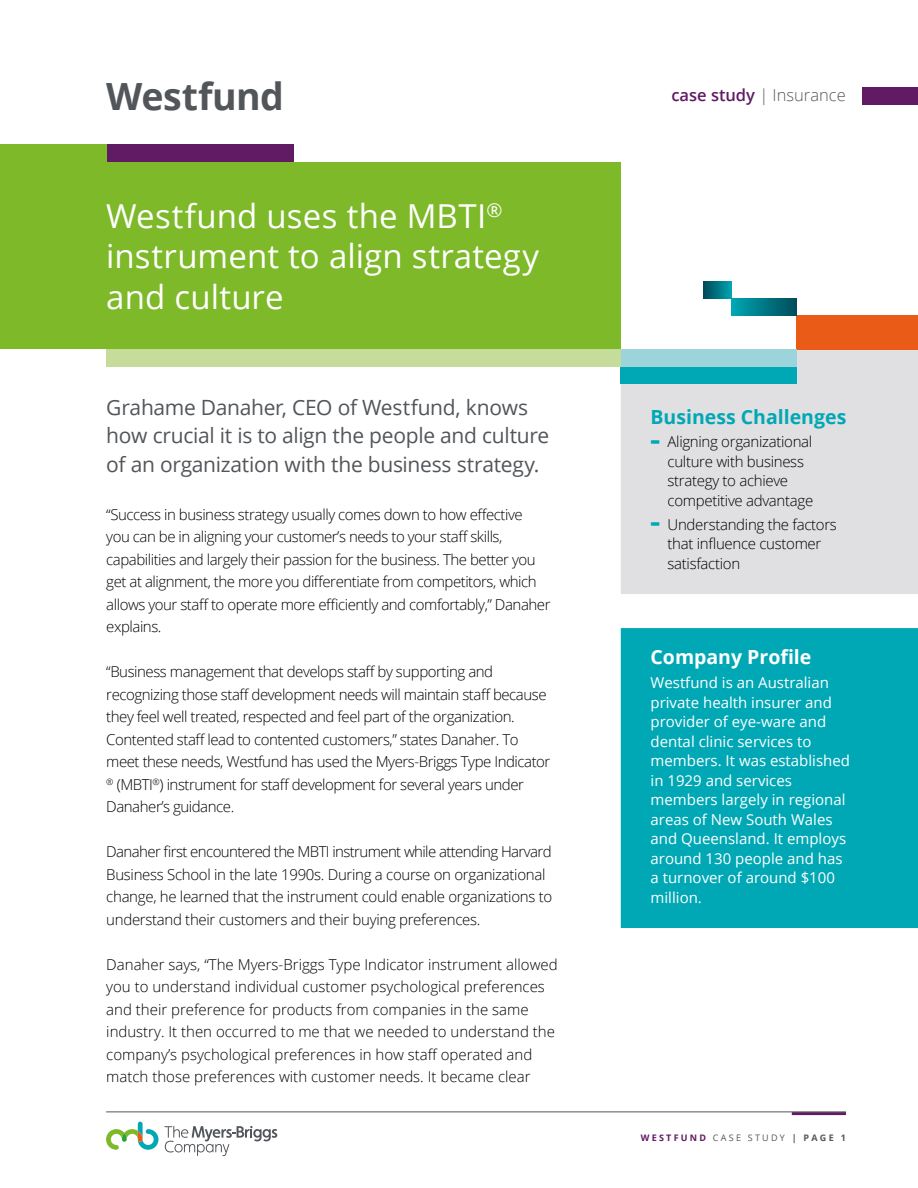
<style>
.page{position:relative;width:918px;height:1188px;background:#fff}
.page>*{position:absolute;margin:0;border:0;box-sizing:border-box;transform-origin:0 0}
.t1{font:700 37.5px "Open Sans";letter-spacing:-.01em;color:#52565a}
.t2{font:33px/40.3px "Open Sans";letter-spacing:.005em;color:#fff}
.t3{font:21px/28.5px "Open Sans";letter-spacing:-.015em;color:#52565a}
.t4{font:700 19.5px "Open Sans";color:#00a8b5}
.t5{font:700 19.5px "Open Sans";color:#fff}
.t6{font:300 16.5px "Open Sans";color:#575756}
.t7{font:300 15px/22.5px "Open Sans";letter-spacing:-.03em;color:#000}
.t8{font:300 15px/22.5px "Open Sans";color:#000}
.t9{font:15px/19.5px "Open Sans";color:#fff}
.t10{font:9px "Open Sans";letter-spacing:.25em;color:#575756}
.s1{font-weight:600;color:#611a64}
.s2{font-weight:800;font-size:22.5px;color:#00a8b5}
.s3{font-weight:700;color:#611a64}
.s4{font-weight:700}
</style>
<div class="page">
<hr style="left:792px;top:1112px;width:54px;height:3px;background:#611a64">
<hr style="left:106px;top:1112px;width:740px;height:1px;background:#52565a">
<svg style="left:106px;top:1122px;width:52px;height:28px"></svg>
<svg style="left:164px;top:1126px;width:113px;height:30px"></svg>
<div style="left:621px;top:349px;width:297px;height:245px;background:#e0dfe1"></div>
<div style="left:621px;top:628px;width:297px;height:300px;background:#00a8b5"></div>
<div style="left:0;top:162px;width:621px;height:187px;background:#7db928"></div>
<div style="left:621px;top:366px;width:176px;height:17px;background:#00a8b5"></div>
<div style="left:797px;top:315px;width:121px;height:34px;background:#ea5b18"></div>
<div style="left:732px;top:298px;width:65px;height:17px;background:linear-gradient(to right,#00a5b2,#004b59)"></div>
<div style="left:704px;top:281px;width:28px;height:17px;background:linear-gradient(to right,#004b59,#00a0ad)"></div>
<div style="left:621px;top:349px;width:176px;height:17px;background:#9cd4dc"></div>
<div style="left:106px;top:350px;width:515px;height:17px;background:#c6dc9b"></div>
<div style="left:106px;top:145px;width:187px;height:17px;background:#611a64"></div>
<div style="left:0;top:145px;width:106px;height:48px;background:#7db928"></div>
<div style="left:863px;top:87px;width:55px;height:17px;background:#611a64"></div>
<h1 class="t1" style="left:106px;top:70px;width:179px">Westfund</h1>
<p class="t6" style="left:671px;top:84px;width:176px"><span class="s1">case study</span> | Insurance</p>
<h2 class="t2" style="left:106px;top:195px;width:434px">Westfund uses the MBTI<sup>® </sup>instrument to align strategy and culture</h2>
<h3 class="t3" style="left:106px;top:392px;width:445px">Grahame Danaher, CEO of Westfund, knows how crucial it is to align the people and culture of an organization with the business strategy.</h3>
<p class="t7" style="left:106px;top:503px;width:446px">“Success in business strategy usually comes down to how effective<br>you can be in aligning your customer’s needs to your staff skills, capabilities and largely their passion for the business. The better you get at alignment, the more you differentiate from competitors, which allows your staff to operate more efficiently and comfortably,” Danaher explains.</p>
<p class="t7" style="left:106px;top:660px;width:446px">“Business management that develops staff by supporting and recognizing those staff development needs will maintain staff because they feel well treated, respected and feel part of the organization.<br>Contented staff lead to contented customers,” states Danaher. To meet these needs, Westfund has used the Myers-Briggs Type Indicator <sup>®</sup> (MBTI<sup>®</sup>) instrument for staff development for several years under Danaher’s guidance.</p>
<p class="t7" style="left:106px;top:840px;width:447px">Danaher first encountered the MBTI instrument while attending Harvard Business School in the late 1990s. During a course on organizational change, he learned that the instrument could enable organizations to understand their customers and their buying preferences.</p>
<p class="t8" style="left:106px;top:953px;width:453px">Danaher says, “The Myers-Briggs Type Indicator instrument allowed you to understand individual customer psychological preferences and their preference for products from companies in the same industry. It then occurred to me that we needed to understand the company’s psychological preferences in how staff operated and match those preferences with customer needs. It became clear</p>
<h3 class="t4" style="left:651px;top:403px;width:197px">Business Challenges</h3>
<p class="t7" style="left:668px;top:432px;width:147px;line-height:19.5px;text-indent:-17px"><span class="s2">-</span> Aligning organizational culture with business strategy to achieve competitive advantage</p>
<p class="t7" style="left:668px;top:514px;width:171px;line-height:19.5px;text-indent:-17px"><span class="s2">-</span> Understanding the factors that influence customer satisfaction</p>
<h3 class="t5" style="left:651px;top:643px;width:162px">Company Profile</h3>
<p class="t9" style="left:651px;top:672px;width:201px">Westfund is an Australian private health insurer and provider of eye-ware and dental clinic services to members. It was established in 1929 and services members largely in regional areas of New South Wales and Queensland. It employs around 130 people and has a turnover of around $100 million.</p>
<p class="t10" style="left:641px;top:1131px;width:207px"><span class="s3">WESTFUND</span> CASE STUDY <span class="s4">| PAGE 1</span></p>
</div>
